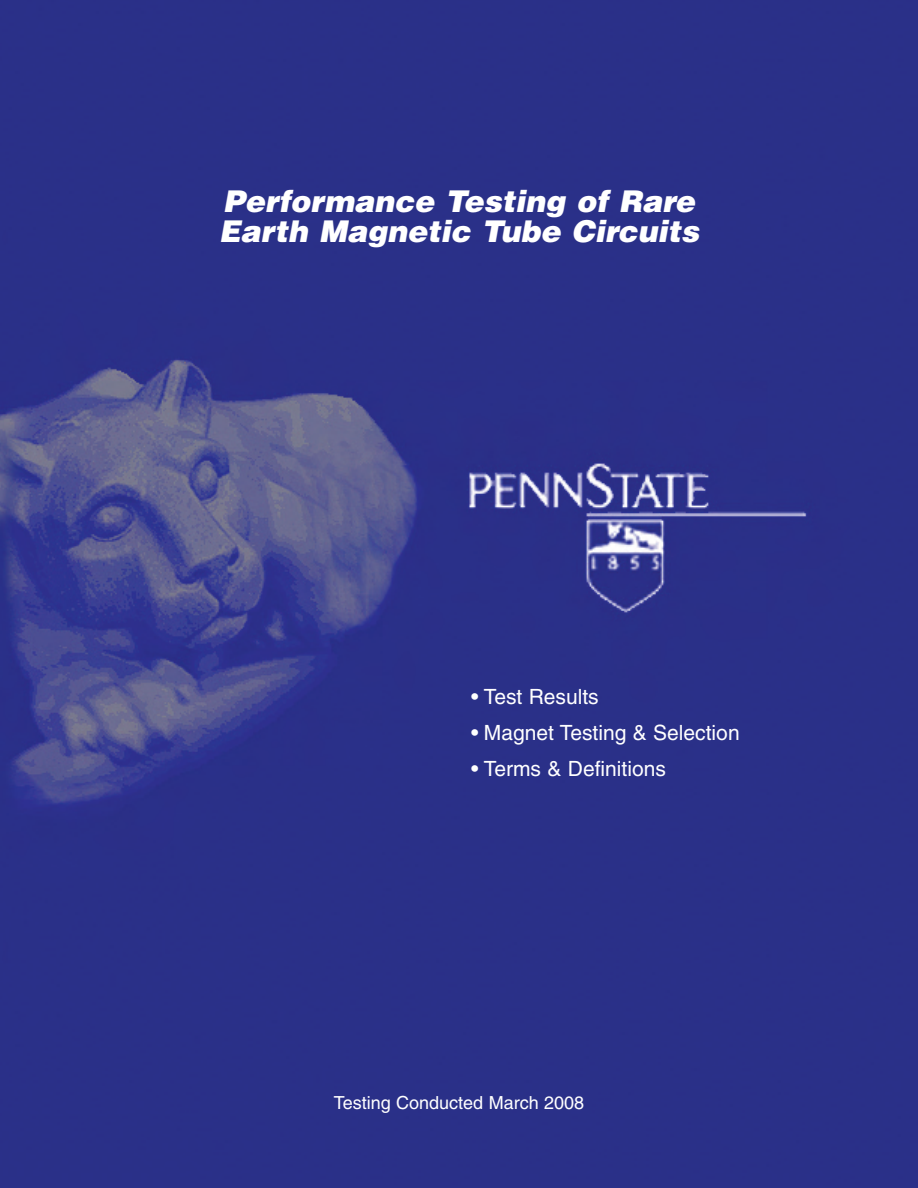
<style>
.page{position:relative;width:918px;height:1188px;background:#fff}
.page>*{position:absolute;margin:0;border:0;box-sizing:border-box;transform-origin:0 0}
.t1{font:italic 900 30px/30px "Helvetica";color:#fff}
.t2{font:21px "Helvetica";color:#fff}
.t3{font:18px "Helvetica";color:#fff}
</style>
<div class="page">
<img style="left:0;top:0;width:918px;height:1188px">
<h1 class="t1" style="left:219px;top:187px;width:482px">Performance Testing of Rare<br>Earth Magnetic Tube Circuits</h1>
<p class="t2" style="left:471px;top:689px;width:129px">• Test Results</p>
<p class="t2" style="left:471px;top:725px;width:270px">• Magnet Testing &amp; Selection</p>
<p class="t2" style="left:471px;top:761px;width:196px">• Terms &amp; Definitions</p>
<p class="t3" style="left:334px;top:1096px;width:252px">Testing Conducted March 2008</p>
</div>
